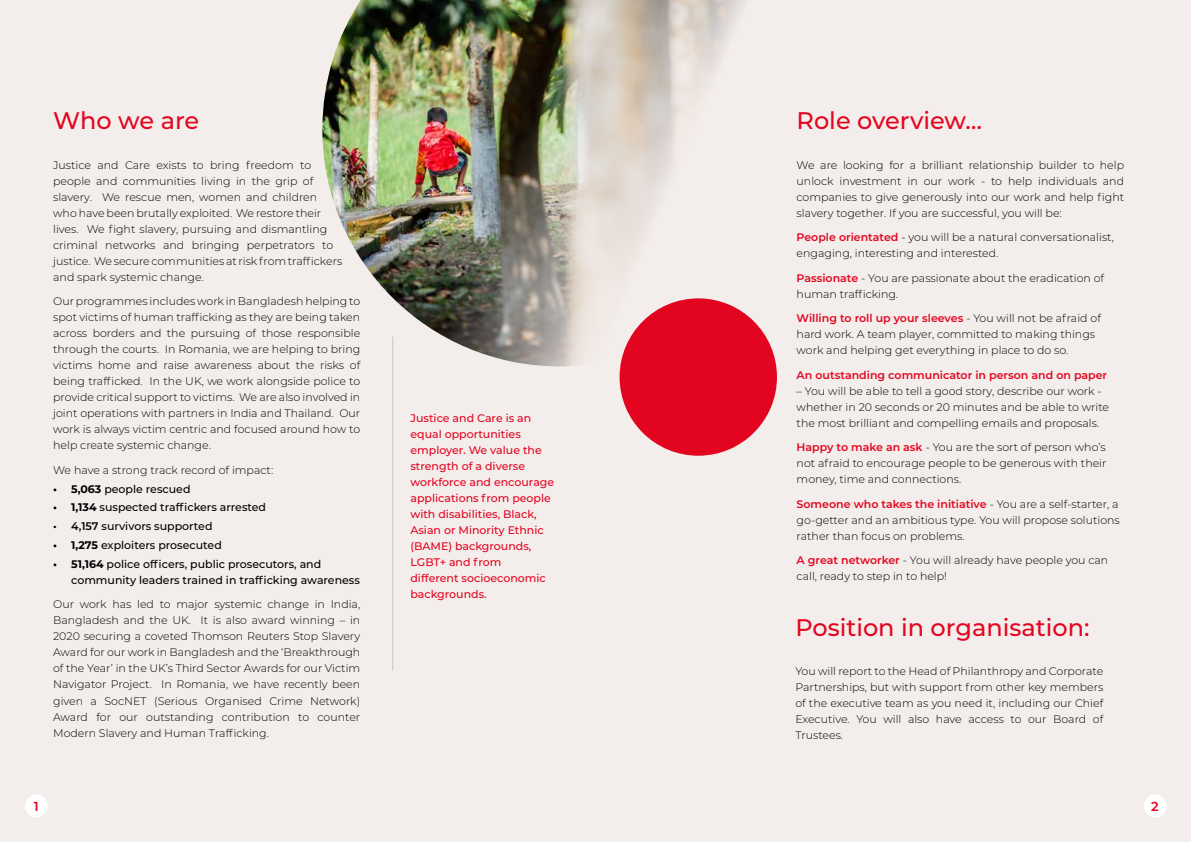
<style>
.page{position:relative;width:1191px;height:842px;background:#f3edeb}
.page>*{position:absolute;margin:0;border:0;box-sizing:border-box;transform-origin:0 0}
.t1{font:500 24px "Montserrat";color:#e30520}
.t2{font:600 13px "Montserrat";color:#e30520}
.t3{font:300 11px/16px "Montserrat";color:#000}
.t4{font:500 11px/16px "Montserrat";color:#e30520}
.t5{font:500 11px/16px "Montserrat";color:#000}
.t6{font:600 11px "Montserrat";color:#e30520}
.s1{font-weight:700}
.s2{font-weight:600}
.s3{font-weight:600;color:#e30520}
</style>
<div class="page">
<img style="left:322px;top:0;width:455px;height:366px">
<hr style="left:392px;top:337px;width:1px;height:333px;background:#c6c6c6">
<div style="left:619px;top:298px;width:158px;height:158px;background:#e30520;border-radius:50%"></div>
<div style="left:1143px;top:794px;width:23px;height:23px;background:#fff;border-radius:50%"></div>
<div style="left:25px;top:794px;width:23px;height:23px;background:#fff;border-radius:50%"></div>
<h1 class="t1" style="left:53px;top:104px;width:148px">Who we are</h1>
<p class="t3" style="left:53px;top:156px;width:291px">Justice and Care exists to bring freedom to people and communities living in the grip of slavery. We rescue men, women and children who have been brutally exploited. We restore their lives. We fight slavery, pursuing and dismantling criminal networks and bringing perpetrators to justice. We secure communities at risk from traffickers and spark systemic change.</p>
<p class="t3" style="left:53px;top:293px;width:309px;text-align:justify">Our programmes includes work in Bangladesh helping to spot victims of human trafficking as they are being taken across borders and the pursuing of those responsible through the courts. In Romania, we are helping to bring victims home and raise awareness about the risks of being trafficked. In the UK, we work alongside police to provide critical support to victims. We are also involved in joint operations with partners in India and Thailand. Our work is always victim centric and focused around how to help create systemic change.</p>
<p class="t3" style="left:53px;top:461px;width:221px">We have a strong track record of impact:</p>
<p class="t5" style="left:53px;top:480px;width:139px"><span class="s1">• 5,063</span> people rescued</p>
<p class="t5" style="left:53px;top:499px;width:214px"><span class="s1">• 1,134</span> suspected traffickers arrested</p>
<p class="t5" style="left:53px;top:518px;width:161px"><span class="s2">• 4,157</span> survivors supported</p>
<p class="t5" style="left:53px;top:537px;width:170px"><span class="s1">• 1,275</span> exploiters prosecuted</p>
<p class="t5" style="left:71px;top:556px;width:290px;text-indent:-18px"><span class="s1">• 51,164</span> police officers, public prosecutors, and community leaders trained in trafficking awareness</p>
<p class="t3" style="left:53px;top:596px;width:309px;text-align:justify">Our work has led to major systemic change in India, Bangladesh and the UK. It is also award winning – in 2020 securing a coveted Thomson Reuters Stop Slavery Award for our work in Bangladesh and the ‘Breakthrough of the Year’ in the UK’s Third Sector Awards for our Victim Navigator Project. In Romania, we have recently been given a SocNET (Serious Organised Crime Network)<br>Award for our outstanding contribution to counter Modern Slavery and Human Trafficking.</p>
<p class="t4" style="left:410px;top:410px;width:145px">Justice and Care is an equal opportunities employer. We value the strength of a diverse workforce and encourage applications from people with disabilities, Black,<br>Asian or Minority Ethnic (BAME) backgrounds,<br>LGBT+ and from<br>different socioeconomic backgrounds.</p>
<h1 class="t1" style="left:796px;top:104px;width:187px">Role overview…</h1>
<p class="t3" style="left:796px;top:156px;width:329px;text-align:justify">We are looking for a brilliant relationship builder to help unlock investment in our work - to help individuals and companies to give generously into our work and help fight slavery together. If you are successful, you will be:</p>
<p class="t3" style="left:796px;top:229px;width:319px"><span class="s3">People orientated</span> - you will be a natural conversationalist, engaging, interesting and interested.</p>
<p class="t3" style="left:796px;top:269px;width:309px"><span class="s3">Passionate</span> - You are passionate about the eradication of human trafficking.</p>
<p class="t3" style="left:796px;top:310px;width:306px"><span class="s3">Willing to roll up your sleeves</span> - You will not be afraid of hard work. A team player, committed to making things work and helping get everything in place to do so.</p>
<p class="t6" style="left:796px;top:367px;width:312px">An outstanding communicator in person and on paper</p>
<p class="t3" style="left:796px;top:382px;width:314px">– You will be able to tell a good story, describe our work - whether in 20 seconds or 20 minutes and be able to write the most brilliant and compelling emails and proposals.</p>
<p class="t3" style="left:796px;top:439px;width:311px;text-align:justify"><span class="s3">Happy to make an ask</span> - You are the sort of person who’s not afraid to encourage people to be generous with their money, time and connections.</p>
<p class="t3" style="left:796px;top:495px;width:325px"><span class="s3">Someone who takes the initiative</span> - You are a self-starter, a go-getter and an ambitious type. You will propose solutions rather than focus on problems.</p>
<p class="t3" style="left:796px;top:552px;width:313px"><span class="s3">A great networker</span> - You will already have people you can call, ready to step in to help!</p>
<h1 class="t1" style="left:795px;top:610px;width:295px">Position in organisation:</h1>
<p class="t3" style="left:795px;top:663px;width:309px;text-align:justify">You will report to the Head of Philanthropy and Corporate Partnerships, but with support from other key members of the executive team as you need it, including our Chief Executive. You will also have access to our Board of Trustees.</p>
<p class="t2" style="left:34px;top:797px;width:6px">1</p>
<p class="t2" style="left:1151px;top:797px;width:9px">2</p>
</div>
